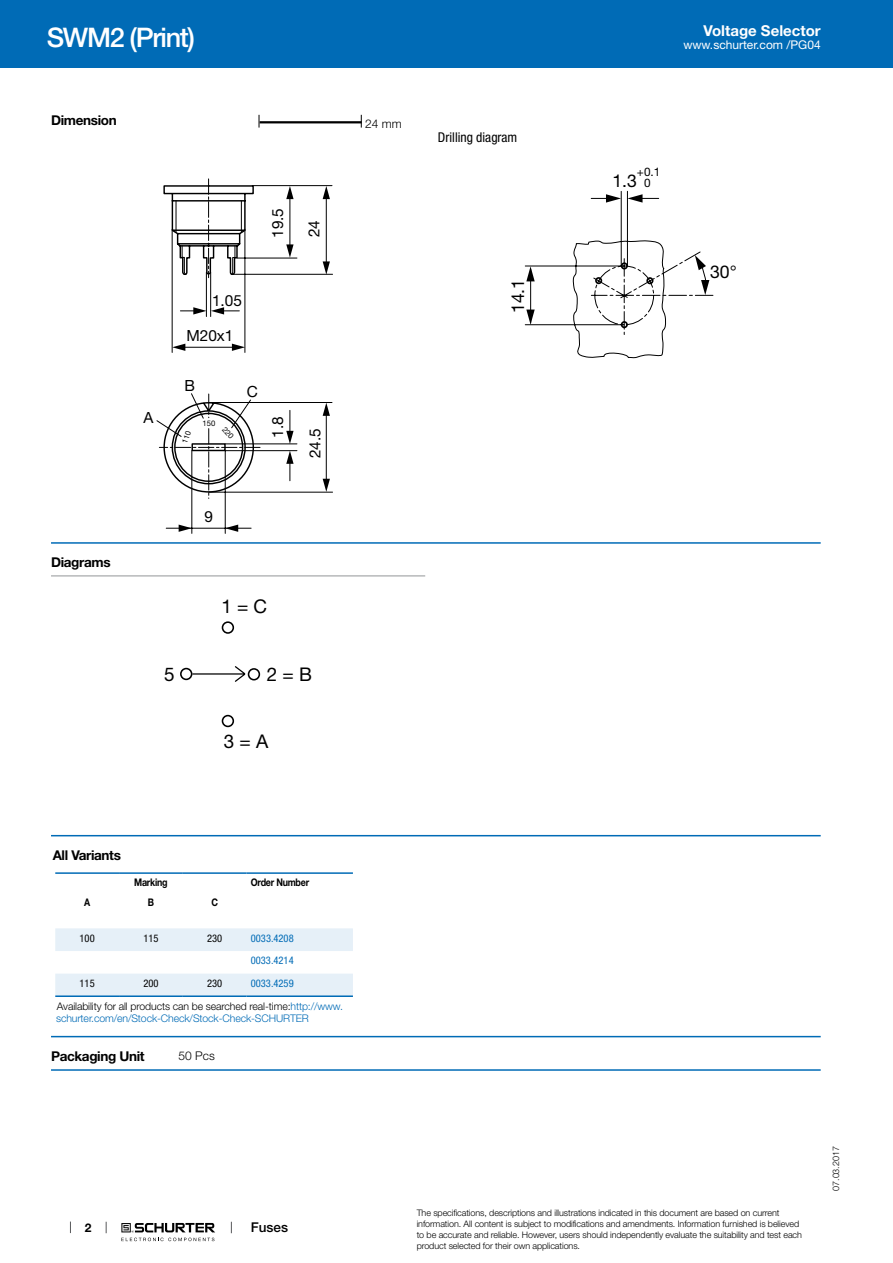
<style>
.page{position:relative;width:893px;height:1263px;background:#fff}
.page>*{position:absolute;margin:0;border:0;box-sizing:border-box;transform-origin:0 0}
.t1{font:500 27px "Helvetica Neue LT";letter-spacing:-.05em;color:#fff}
.t2{font:18.9px "Helvetica Neue LT";color:#000}
.t3{font:17.7px "Helvetica Neue LT";color:#000}
.t4{font:15.45px "Helvetica Neue LT";color:#000}
.t5{font:700 15px "Helvetica Neue LT";color:#fff}
.t6{font:700 13.5px "Helvetica Neue LT";letter-spacing:-.025em;color:#000}
.t7{font:condensed 13.5px "Helvetica Neue LT";color:#000}
.t8{font:500 13.5px "Helvetica Neue LT";color:#000}
.t9{font:12px "Helvetica Neue LT";color:#fff}
.t10{font:300 12px "Helvetica Neue LT";color:#000}
.t11{font:700 12px "Helvetica Neue LT";color:#000}
.t12{font:11.7px/10.9px "Helvetica Neue LT";color:#000;text-align:center}
.t13{font:300 10.5px/22.6px "Helvetica Neue LT";letter-spacing:-.01em;color:#000}
.t14{font:300 10.5px "Helvetica Neue LT";letter-spacing:-.01em;color:#006bb6}
.t15{font:700 10.5px "Helvetica Neue LT";letter-spacing:-.025em;color:#000;scale:.85 1}
.t16{font:condensed 10.5px "Helvetica Neue LT";color:#000}
.t17{font:condensed 10.5px/22.6px "Helvetica Neue LT";color:#006bb6}
.t18{font:300 9px/10.8px "Helvetica Neue LT";letter-spacing:-.01em;color:#000}
.t19{font:7.65px "Helvetica Neue LT";color:#000}
.s1{font-weight:400;font-stretch:condensed;color:#006bb6}
.s2{color:#006bb6}
</style>
<div class="page">
<svg style="left:70px;top:1221px;width:1px;height:12px"></svg>
<svg style="left:121px;top:1223px;width:94px;height:18px"></svg>
<div style="left:0;top:0;width:893px;height:68px;background:#006bb6"></div>
<svg style="left:259px;top:115px;width:1px;height:13px"></svg>
<hr style="left:260px;top:121px;width:102px;height:2px;background:#000">
<svg style="left:361px;top:115px;width:1px;height:13px"></svg>
<svg style="left:166px;top:185px;width:167px;height:349px"></svg>
<svg style="left:286px;top:186px;width:8px;height:13px"></svg>
<svg style="left:286px;top:244px;width:8px;height:14px"></svg>
<svg style="left:323px;top:186px;width:7px;height:13px"></svg>
<svg style="left:323px;top:261px;width:7px;height:14px"></svg>
<svg style="left:286px;top:451px;width:8px;height:13px"></svg>
<svg style="left:286px;top:431px;width:8px;height:13px"></svg>
<svg style="left:323px;top:403px;width:7px;height:13px"></svg>
<svg style="left:323px;top:479px;width:7px;height:13px"></svg>
<svg style="left:225px;top:525px;width:13px;height:7px"></svg>
<svg style="left:179px;top:525px;width:13px;height:7px"></svg>
<svg style="left:525px;top:191px;width:189px;height:167px"></svg>
<hr style="left:51px;top:542px;width:770px;height:2px;background:#006bb6">
<hr style="left:51px;top:575px;width:374px;height:1px;background:#939598">
<svg style="left:180px;top:621px;width:81px;height:107px"></svg>
<hr style="left:51px;top:835px;width:770px;height:1px;background:#006bb6">
<svg style="left:55px;top:928px;width:298px;height:67px"></svg>
<hr style="left:55px;top:872px;width:64px;height:2px;background:#006bb6">
<hr style="left:119px;top:872px;width:64px;height:2px;background:#006bb6">
<hr style="left:183px;top:872px;width:64px;height:2px;background:#006bb6">
<hr style="left:247px;top:872px;width:106px;height:2px;background:#006bb6">
<hr style="left:55px;top:995px;width:64px;height:2px;background:#006bb6">
<hr style="left:119px;top:995px;width:64px;height:2px;background:#006bb6">
<hr style="left:183px;top:995px;width:64px;height:2px;background:#006bb6">
<hr style="left:247px;top:995px;width:106px;height:2px;background:#006bb6">
<hr style="left:51px;top:1036px;width:770px;height:1px;background:#006bb6">
<hr style="left:51px;top:1069px;width:770px;height:2px;background:#006bb6">
<svg style="left:156px;top:179px;width:104px;height:319px"></svg>
<h1 class="t1" style="left:47px;top:21px;width:150px">SWM2 (Print)</h1>
<h3 class="t6" style="left:51px;top:112px;width:67px">Dimension</h3>
<h3 class="t10" style="left:365px;top:116px;width:38px">24 mm</h3>
<h3 class="t6" style="left:51px;top:554px;width:61px">Diagrams</h3>
<h3 class="t4" style="left:143px;top:408px;width:11px">A</h3>
<h3 class="t4" style="left:268px;top:238px;width:31px;rotate:-90deg">19.5</h3>
<h3 class="t4" style="left:212px;top:291px;width:31px">1.05</h3>
<h3 class="t4" style="left:186px;top:327px;width:49px">M20x1</h3>
<h3 class="t4" style="left:184px;top:376px;width:12px">B</h3>
<p class="t19" style="left:203px;top:419px;width:14px">150</p>
<h3 class="t4" style="left:247px;top:382px;width:13px">C</h3>
<h3 class="t4" style="left:268px;top:438px;width:23px;rotate:-90deg">1.8</h3>
<h3 class="t4" style="left:204px;top:507px;width:10px">9</h3>
<h3 class="t4" style="left:305px;top:237px;width:19px;rotate:-90deg">24</h3>
<h3 class="t4" style="left:306px;top:458px;width:31px;rotate:-90deg">24.5</h3>
<h2 class="t2" style="left:164px;top:663px;width:12px">5</h2>
<h2 class="t2" style="left:221px;top:595px;width:47px">1 = C</h2>
<h2 class="t2" style="left:267px;top:663px;width:47px">2 = B</h2>
<h2 class="t2" style="left:224px;top:730px;width:46px">3 = A</h2>
<h3 class="t7" style="left:438px;top:130px;width:81px">Drilling diagram</h3>
<h3 class="t3" style="left:507px;top:313px;width:36px;rotate:-90deg">14.1</h3>
<h3 class="t5" style="left:703px;top:21px;width:119px">Voltage Selector</h3>
<h3 class="t9" style="left:683px;top:38px;width:139px">www.schurter.com /PG04</h3>
<p class="t12" style="left:637px;top:166px;width:25px">+0.1<br>0</p>
<h3 class="t3" style="left:612px;top:171px;width:26px">1.3</h3>
<h3 class="t3" style="left:710px;top:261px;width:28px">30°</h3>
<h3 class="t6" style="left:53px;top:846px;width:70px">All Variants</h3>
<p class="t15" style="left:134px;top:876px;width:41px">Marking</p>
<p class="t15" style="left:251px;top:876px;width:70px">Order Number</p>
<p class="t15" style="left:84px;top:895px;width:9px">A</p>
<p class="t15" style="left:148px;top:895px;width:9px">B</p>
<p class="t15" style="left:211px;top:895px;width:9px">C</p>
<p class="t16" style="left:80px;top:932px;width:17px">100</p>
<p class="t16" style="left:143px;top:932px;width:17px">115</p>
<p class="t16" style="left:207px;top:932px;width:17px">230</p>
<p class="t17" style="left:251px;top:927px;width:44px">0033.4208<br>0033.4214</p>
<p class="t16" style="left:80px;top:977px;width:17px">115</p>
<p class="t16" style="left:143px;top:977px;width:17px">200</p>
<p class="t16" style="left:207px;top:977px;width:17px">230</p>
<p class="t13" style="left:57px;top:972px;width:287px;text-indent:194px"><span class="s1">0033.4259<br></span>Availability for all products can be searched real-time:<span class="s2">http://www.</span></p>
<p class="t14" style="left:56px;top:1012px;width:254px">schurter.com/en/Stock-Check/Stock-Check-SCHURTER</p>
<h3 class="t6" style="left:51px;top:1047px;width:95px">Packaging Unit</h3>
<h3 class="t10" style="left:179px;top:1048px;width:38px">50 Pcs</h3>
<h3 class="t11" style="left:85px;top:1220px;width:8px">2</h3>
<h3 class="t8" style="left:251px;top:1219px;width:39px">Fuses</h3>
<p class="t18" style="left:417px;top:1207px;width:387px">The specifications, descriptions and illustrations indicated in this document are based on current information. All content is subject to modifications and amendments. Information furnished is believed to be accurate and reliable. However, users should independently evaluate the suitability and test each product selected for their own applications.</p>
<p class="t18" style="left:830px;top:1191px;width:46px;rotate:-90deg">07.03.2017</p>
</div>
